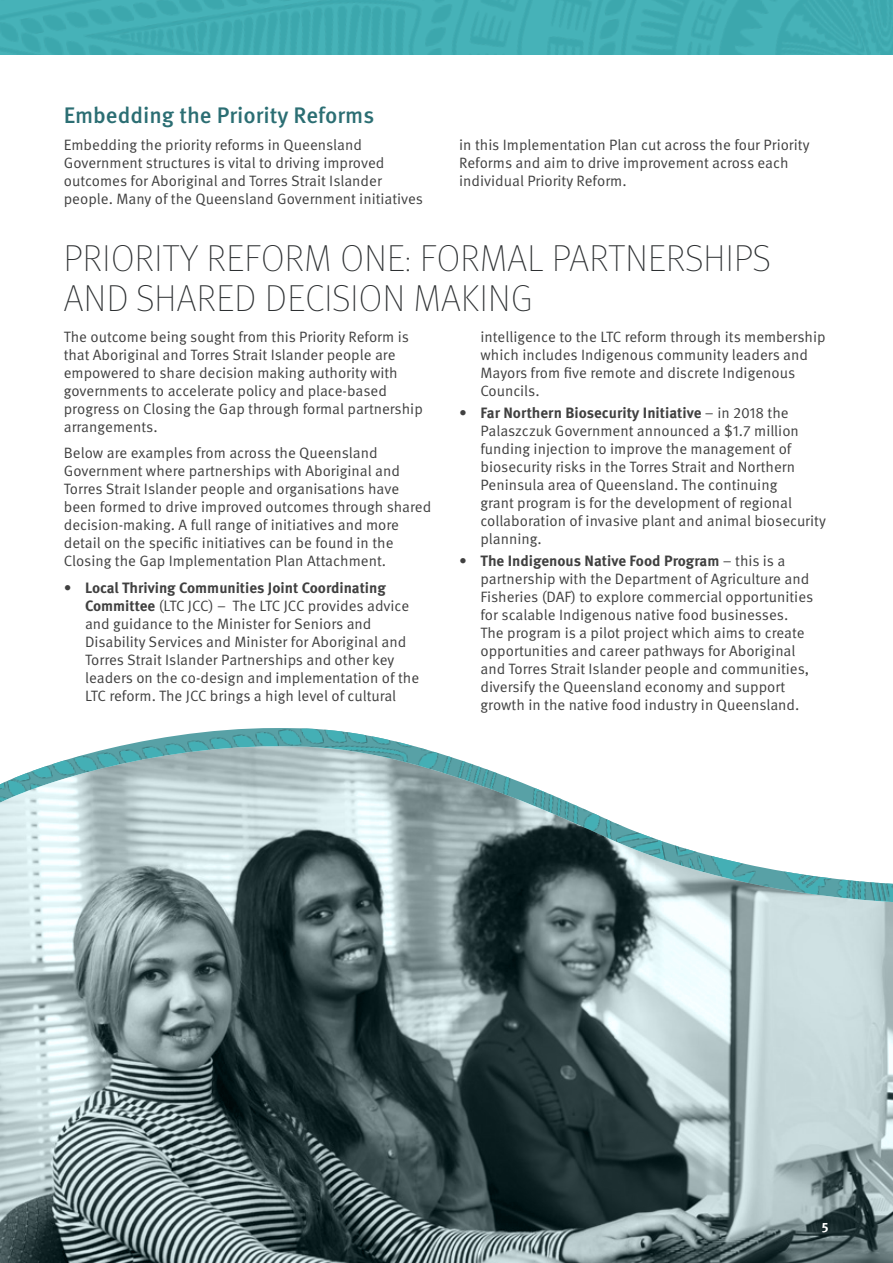
<style>
.page{position:relative;width:893px;height:1263px;background:#fff}
.page>*{position:absolute;margin:0;border:0;box-sizing:border-box;transform-origin:0 0}
.t1{font:100 37.5px/40.5px "Meta OT";letter-spacing:.01em;color:#2c2f31}
.t2{font:500 22.5px "Meta OT";color:#2b6e73}
.t3{font:15px/18px "Meta OT Norm";color:#404040}
.t4{font:700 15px "Meta OT";color:#404040}
.t5{font:700 13.5px "Meta OT";color:#fff}
.s1{font-family:"Meta OT Norm";font-weight:400}
.s2{font-family:"Meta OT";font-weight:700}
</style>
<div class="page">
<div style="left:0;top:0;width:893px;height:54px;background:#43adb3"></div>
<img style="left:125px;top:728px;width:285px;height:17px">
<svg style="left:0;top:745px;width:893px;height:518px;background:#738486"></svg>
<img style="left:0;top:746px;width:893px;height:156px">
<h2 class="t2" style="left:64px;top:102px;width:312px">Embedding the Priority Reforms</h2>
<p class="t3" style="left:64px;top:136px;width:361px">Embedding the priority reforms in Queensland Government structures is vital to driving improved outcomes for Aboriginal and Torres Strait Islander people. Many of the Queensland Government initiatives</p>
<p class="t3" style="left:459px;top:136px;width:352px">in this Implementation Plan cut across the four Priority<br>Reforms and aim to drive improvement across each individual Priority Reform.</p>
<h1 class="t1" style="left:64px;top:239px;width:708px">PRIORITY REFORM ONE: FORMAL PARTNERSHIPS<br>AND SHARED DECISION MAKING</h1>
<p class="t3" style="left:64px;top:328px;width:361px">The outcome being sought from this Priority Reform is that Aboriginal and Torres Strait Islander people are empowered to share decision making authority with governments to accelerate policy and place-based progress on Closing the Gap through formal partnership arrangements.</p>
<p class="t3" style="left:64px;top:444px;width:369px">Below are examples from across the Queensland Government where partnerships with Aboriginal and Torres Strait Islander people and organisations have been formed to drive improved outcomes through shared decision-making. A full range of initiatives and more detail on the specific initiatives can be found in the Closing the Gap Implementation Plan Attachment.</p>
<p class="t4" style="left:64px;top:578px;width:324px"><span class="s1">•</span> Local Thriving Communities Joint Coordinating</p>
<p class="t3" style="left:85px;top:597px;width:336px"><span class="s2">Committee</span> (LTC JCC) – The LTC JCC provides advice and guidance to the Minister for Seniors and Disability Services and Minister for Aboriginal and Torres Strait Islander Partnerships and other key leaders on the co-design and implementation of the LTC reform. The JCC brings a high level of cultural</p>
<p class="t3" style="left:480px;top:328px;width:347px">intelligence to the LTC reform through its membership which includes Indigenous community leaders and Mayors from five remote and discrete Indigenous Councils.</p>
<p class="t4" style="left:459px;top:403px;width:331px"><span class="s1">•</span> Far Northern Biosecurity Initiative <span class="s1">– in 2018 the</span></p>
<p class="t3" style="left:480px;top:422px;width:347px">Palaszczuk Government announced a $1.7 million funding injection to improve the management of biosecurity risks in the Torres Strait and Northern Peninsula area of Queensland. The continuing<br>grant program is for the development of regional collaboration of invasive plant and animal biosecurity planning.</p>
<p class="t4" style="left:459px;top:552px;width:328px"><span class="s1">•</span> The Indigenous Native Food Program <span class="s1">– this is a</span></p>
<p class="t3" style="left:480px;top:570px;width:334px">partnership with the Department of Agriculture and Fisheries (DAF) to explore commercial opportunities for scalable Indigenous native food businesses.<br>The program is a pilot project which aims to create opportunities and career pathways for Aboriginal and Torres Strait Islander people and communities, diversify the Queensland economy and support growth in the native food industry in Queensland.</p>
<p class="t5" style="left:822px;top:1219px;width:8px">5</p>
</div>
